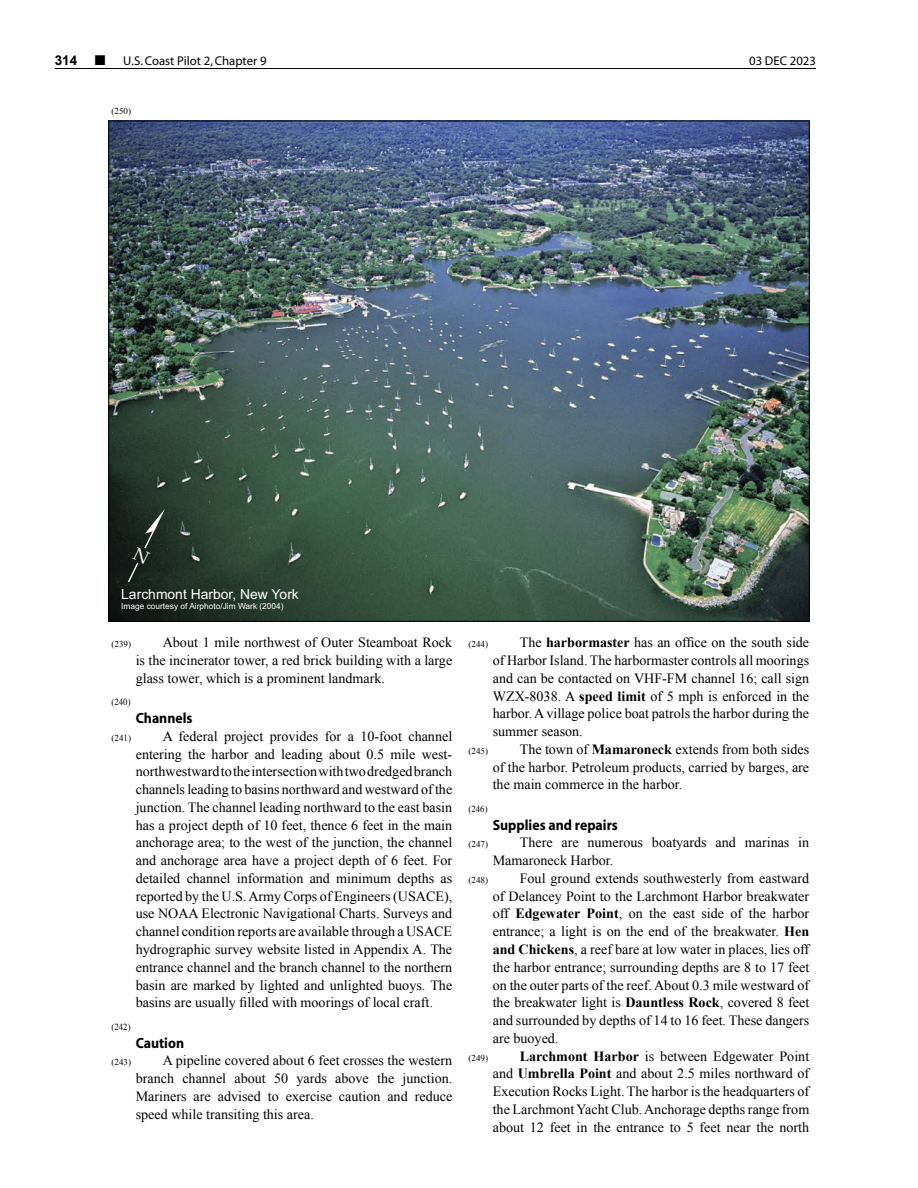
<style>
.page{position:relative;width:918px;height:1188px;background:#fff}
.page>*{position:absolute;margin:0;border:0;box-sizing:border-box;transform-origin:0 0}
.t1{font:700 14.85px "Myriad";color:#000;scale:.93 1}
.t2{font:14.1px/17.7px "Times New Roman";color:#000;text-align:justify}
.t3{font:13.95px "Arial";color:#fff}
.t4{font:700 13.5px "Arial";color:#000}
.t5{font:12.75px "Myriad";color:#000}
.t6{font:9.3px "Times New Roman";color:#000;scale:.93 1}
.t7{font:9px "Times New Roman";color:#000}
.t8{font:8.4px "Arial";color:#fff}
.s1{font-weight:700}
</style>
<div class="page">
<hr style="left:55px;top:68px;width:761px;height:1px;background:#000">
<img style="left:111px;top:123px;width:696px;height:496px">
<svg style="left:127px;top:509px;width:38px;height:74px;background:#263129"></svg>
<p class="t4" style="left:55px;top:52px;width:24px">314</p>
<p class="t5" style="left:123px;top:55px;width:145px">U.S. Coast Pilot 2, Chapter 9</p>
<p class="t5" style="left:749px;top:55px;width:68px">03 DEC 2023</p>
<p class="t7" style="left:112px;top:105px;width:21px">(250)</p>
<p class="t3" style="left:121px;top:584px;width:179px">Larchmont Harbor, New York</p>
<p class="t8" style="left:121px;top:600px;width:164px">Image courtesy of Airphoto/Jim Wark (2004)</p>
<p class="t7" style="left:112px;top:638px;width:21px">(239)</p>
<p class="t2" style="left:136px;top:634px;width:318px;text-indent:27px">About 1 mile northwest of Outer Steamboat Rock is the incinerator tower, a red brick building with a large glass tower, which is a prominent landmark.</p>
<p class="t6" style="left:112px;top:696px;width:22px">(240)</p>
<p class="t1" style="left:136px;top:710px;width:63px">Channels</p>
<p class="t7" style="left:112px;top:732px;width:21px">(241)</p>
<p class="t2" style="left:136px;top:727px;width:318px;text-indent:27px">A federal project provides for a 10-foot channel entering the harbor and leading about 0.5 mile west&shy;northwestward to the intersection with two dredged branch channels leading to basins northward and westward of the junction. The channel leading northward to the east basin has a project depth of 10 feet, thence 6 feet in the main anchorage area; to the west of the junction, the channel and anchorage area have a project depth of 6 feet. For detailed channel information and minimum depths as reported by the U.S. Army Corps of Engineers (USACE), use NOAA Electronic Navigational Charts. Surveys and channel condition reports are available through a USACE hydrographic survey website listed in Appendix A. The entrance channel and the branch channel to the northern basin are marked by lighted and unlighted buoys. The basins are usually filled with moorings of local craft.</p>
<p class="t6" style="left:112px;top:1020px;width:22px">(242)</p>
<p class="t1" style="left:136px;top:1035px;width:54px">Caution</p>
<p class="t7" style="left:112px;top:1056px;width:21px">(243)</p>
<p class="t2" style="left:136px;top:1052px;width:318px;text-indent:27px">A pipeline covered about 6 feet crosses the western branch channel about 50 yards above the junction.<br>Mariners are advised to exercise caution and reduce speed while transiting this area.</p>
<p class="t7" style="left:469px;top:638px;width:21px">(244)</p>
<p class="t2" style="left:493px;top:634px;width:318px;text-indent:27px">The <span class="s1">harbormaster</span> has an office on the south side of Harbor Island. The harbormaster controls all moorings and can be contacted on VHF-FM channel 16; call sign WZX-8038. A <span class="s1">speed limit</span> of 5 mph is enforced in the harbor. A village police boat patrols the harbor during the summer season.</p>
<p class="t7" style="left:469px;top:745px;width:21px">(245)</p>
<p class="t2" style="left:493px;top:740px;width:318px;text-indent:27px">The town of <span class="s1">Mamaroneck</span> extends from both sides of the harbor. Petroleum products, carried by barges, are the main commerce in the harbor.</p>
<p class="t6" style="left:469px;top:802px;width:22px">(246)</p>
<p class="t1" style="left:493px;top:817px;width:136px">Supplies and repairs</p>
<p class="t7" style="left:469px;top:838px;width:21px">(247)</p>
<p class="t2" style="left:493px;top:834px;width:318px;text-indent:27px">There are numerous boatyards and marinas in<br>Mamaroneck Harbor.</p>
<p class="t7" style="left:469px;top:874px;width:21px">(248)</p>
<p class="t2" style="left:493px;top:869px;width:318px;text-indent:27px">Foul ground extends southwesterly from eastward of Delancey Point to the Larchmont Harbor breakwater off <span class="s1">Edgewater Point</span>, on the east side of the harbor entrance; a light is on the end of the breakwater. <span class="s1">Hen and Chickens</span>, a reef bare at low water in places, lies off the harbor entrance; surrounding depths are 8 to 17 feet on the outer parts of the reef. About 0.3 mile westward of the breakwater light is <span class="s1">Dauntless Rock</span>, covered 8 feet and surrounded by depths of 14 to 16 feet. These dangers are buoyed.</p>
<p class="t7" style="left:469px;top:1052px;width:21px">(249)</p>
<p class="t2" style="left:493px;top:1047px;width:318px;text-indent:27px"><span class="s1">Larchmont Harbor</span> is between Edgewater Point and <span class="s1">Umbrella Point</span> and about 2.5 miles northward of Execution Rocks Light. The harbor is the headquarters of the Larchmont Yacht Club. Anchorage depths range from about 12 feet in the entrance to 5 feet near the north</p>
</div>
